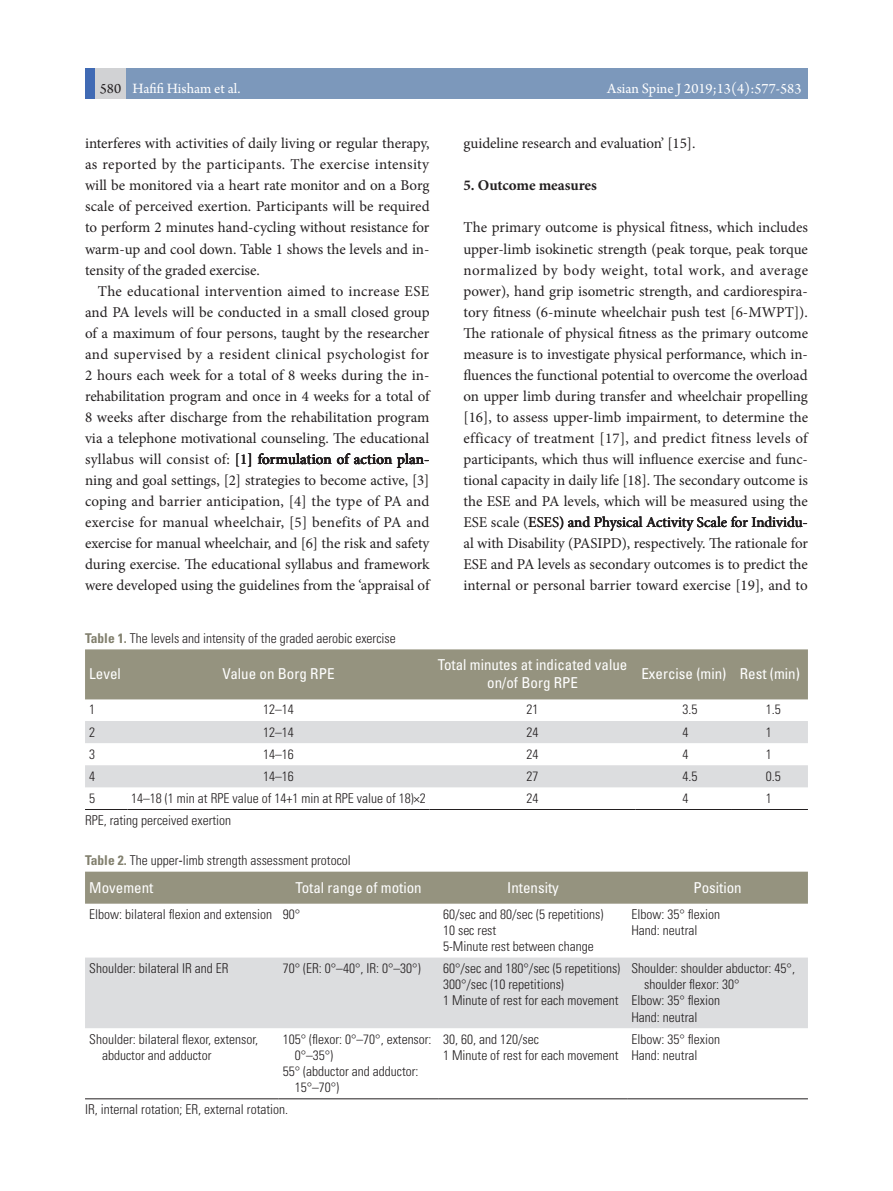
<style>
.page{position:relative;width:893px;height:1191px;background:#fff}
.page>*{position:absolute;margin:0;border:0;box-sizing:border-box;transform-origin:0 0}
.본문_내용{font:15px/21px "Minion Pro";letter-spacing:-.005em;color:#231f20;text-align:justify}
.본문_내용_첫문단{font:15px/21px "Minion Pro";letter-spacing:.005em;color:#231f20;text-align:justify}
.표_머리행{font:condensed 15px/18px "Univers LT Std";color:#fff;text-align:center}
.t1{font:15px "Arno Pro";color:#fff}
.본문_중제목{font:700 15px "Minion Pro";letter-spacing:-.005em;color:#231f20}
.표_본문{font:300 condensed 13.5px/16.2px "Univers LT Std";color:#231f20}
.표_그림설명{font:300 condensed 13.5px "Univers LT Std";color:#231f20}
.표_왼쪽행{font:300 condensed 13.5px/16.2px "Univers LT Std";color:#231f20}
.s1{color:#231f20}
.s2{font-weight:700;color:#82806e}
.s3{font-weight:400}
</style>
<div class="page">
<div style="left:85px;top:68px;width:58px;height:31px;background:#d1d2d4"></div>
<div style="left:126px;top:68px;width:682px;height:31px;background:#7c98bb"></div>
<div style="left:85px;top:68px;width:10px;height:31px;background:#406ab4"></div>
<div style="left:85px;top:649px;width:723px;height:50px;background:#95937f"></div>
<svg style="left:85px;top:721px;width:723px;height:66px;fill:#dcdddf"></svg>
<hr style="left:85px;top:809px;width:43px;height:1px;background:#231f20">
<hr style="left:128px;top:809px;width:301px;height:1px;background:#231f20">
<hr style="left:429px;top:809px;width:207px;height:1px;background:#231f20">
<hr style="left:636px;top:809px;width:96px;height:1px;background:#231f20">
<hr style="left:732px;top:809px;width:76px;height:1px;background:#231f20">
<div style="left:85px;top:871px;width:723px;height:32px;background:#95937f"></div>
<div style="left:85px;top:957px;width:723px;height:71px;background:#dcdddf"></div>
<hr style="left:85px;top:1098px;width:194px;height:1px;background:#231f20">
<hr style="left:279px;top:1098px;width:160px;height:1px;background:#231f20">
<hr style="left:439px;top:1098px;width:188px;height:1px;background:#231f20">
<hr style="left:627px;top:1098px;width:181px;height:1px;background:#231f20">
<p class="t1" style="left:100px;top:80px;width:142px"><span class="s1">580</span> Hafifi Hisham et al.</p>
<p class="t1" style="left:607px;top:80px;width:196px">Asian Spine J 2019;13(4):577-583</p>
<p class="본문_내용" style="left:85px;top:133px;width:346px">interferes with activities of daily living or regular therapy, as reported by the participants. The exercise intensity will be monitored via a heart rate monitor and on a Borg scale of perceived exertion. Participants will be required to perform 2 minutes hand-cycling without resistance for warm-up and cool down. Table 1 shows the levels and in&shy;tensity of the graded exercise.</p>
<p class="본문_내용" style="left:85px;top:280px;width:346px;text-indent:13px">The educational intervention aimed to increase ESE and PA levels will be conducted in a small closed group of a maximum of four persons, taught by the researcher and supervised by a resident clinical psychologist for 2 hours each week for a total of 8 weeks during the in&shy;rehabilitation program and once in 4 weeks for a total of 8 weeks after discharge from the rehabilitation program via a telephone motivational counseling. The educational syllabus will consist of: [1] formulation of action plan&shy;ning and goal settings, [2] strategies to become active, [3] coping and barrier anticipation, [4] the type of PA and exercise for manual wheelchair, [5] benefits of PA and exercise for manual wheelchair, and [6] the risk and safety during exercise. The educational syllabus and framework were developed using the guidelines from the ‘appraisal of</p>
<p class="본문_내용" style="left:463px;top:133px;width:233px">guideline research and evaluation’ [15].</p>
<p class="본문_중제목" style="left:463px;top:175px;width:135px">5. Outcome measures</p>
<p class="본문_내용_첫문단" style="left:463px;top:217px;width:346px">The primary outcome is physical fitness, which includes upper-limb isokinetic strength (peak torque, peak torque normalized by body weight, total work, and average power), hand grip isometric strength, and cardiorespira&shy;tory fitness (6-minute wheelchair push test [6-MWPT]).<br>The rationale of physical fitness as the primary outcome measure is to investigate physical performance, which in&shy;fluences the functional potential to overcome the overload on upper limb during transfer and wheelchair propelling [16], to assess upper-limb impairment, to determine the efficacy of treatment [17], and predict fitness levels of participants, which thus will influence exercise and func&shy;tional capacity in daily life [18]. The secondary outcome is the ESE and PA levels, which will be measured using the ESE scale (ESES) and Physical Activity Scale for Individu&shy;al with Disability (PASIPD), respectively. The rationale for ESE and PA levels as secondary outcomes is to predict the internal or personal barrier toward exercise [19], and to</p>
<p class="표_그림설명" style="left:85px;top:630px;width:312px"><span class="s2">Table 1.</span> The levels and intensity of the graded aerobic exercise</p>
<p class="표_머리행" style="left:89px;top:665px;width:33px">Level</p>
<p class="표_머리행" style="left:223px;top:665px;width:113px">Value on Borg RPE</p>
<p class="표_머리행" style="left:438px;top:656px;width:191px">Total minutes at indicated value on/of Borg RPE</p>
<p class="표_머리행" style="left:641px;top:665px;width:86px">Exercise (min)</p>
<p class="표_머리행" style="left:740px;top:665px;width:61px">Rest (min)</p>
<p class="표_왼쪽행" style="left:89px;top:701px;width:7px">1</p>
<p class="표_본문" style="left:263px;top:701px;width:32px">12–14</p>
<p class="표_본문" style="left:527px;top:701px;width:13px">21</p>
<p class="표_본문" style="left:682px;top:701px;width:16px">3.5</p>
<p class="표_본문" style="left:766px;top:701px;width:16px">1.5</p>
<p class="표_왼쪽행" style="left:89px;top:723px;width:7px">2</p>
<p class="표_본문" style="left:263px;top:723px;width:32px">12–14</p>
<p class="표_본문" style="left:527px;top:723px;width:13px">24</p>
<p class="표_본문" style="left:682px;top:723px;width:7px">4</p>
<p class="표_본문" style="left:766px;top:723px;width:7px">1</p>
<p class="표_왼쪽행" style="left:89px;top:746px;width:7px">3</p>
<p class="표_본문" style="left:263px;top:746px;width:32px">14–16</p>
<p class="표_본문" style="left:527px;top:746px;width:13px">24</p>
<p class="표_본문" style="left:682px;top:746px;width:7px">4</p>
<p class="표_본문" style="left:766px;top:746px;width:7px">1</p>
<p class="표_왼쪽행" style="left:89px;top:768px;width:7px">4</p>
<p class="표_본문" style="left:263px;top:768px;width:32px">14–16</p>
<p class="표_본문" style="left:527px;top:768px;width:13px">27</p>
<p class="표_본문" style="left:682px;top:768px;width:16px">4.5</p>
<p class="표_본문" style="left:766px;top:768px;width:16px">0.5</p>
<p class="표_왼쪽행" style="left:89px;top:790px;width:7px">5</p>
<p class="표_본문" style="left:131px;top:790px;width:296px">14–18 (1 min at RPE value of 14+1 min at RPE value of 18)×2</p>
<p class="표_본문" style="left:527px;top:790px;width:13px">24</p>
<p class="표_본문" style="left:682px;top:790px;width:7px">4</p>
<p class="표_본문" style="left:766px;top:790px;width:7px">1</p>
<p class="표_그림설명" style="left:85px;top:812px;width:148px">RPE, rating perceived exertion</p>
<p class="표_그림설명" style="left:85px;top:852px;width:267px"><span class="s2">Table 2.</span> The upper<span class="s3">-</span>limb strength assessment protocol</p>
<p class="표_머리행" style="left:89px;top:878px;width:66px">Movement</p>
<p class="표_머리행" style="left:296px;top:878px;width:128px">Total range of motion</p>
<p class="표_머리행" style="left:507px;top:878px;width:53px">Intensity</p>
<p class="표_머리행" style="left:693px;top:878px;width:50px">Position</p>
<p class="표_왼쪽행" style="left:89px;top:905px;width:184px">Elbow: bilateral flexion and extension</p>
<p class="표_본문" style="left:283px;top:905px;width:19px">90°</p>
<p class="표_본문" style="left:443px;top:905px;width:162px">60/sec and 80/sec (5 repetitions)</p>
<p class="표_본문" style="left:443px;top:922px;width:55px">10 sec rest</p>
<p class="표_본문" style="left:443px;top:938px;width:152px">5-Minute rest between change</p>
<p class="표_본문" style="left:631px;top:905px;width:90px">Elbow: 35° flexion</p>
<p class="표_본문" style="left:631px;top:922px;width:67px">Hand: neutral</p>
<p class="표_왼쪽행" style="left:89px;top:960px;width:141px">Shoulder: bilateral IR and ER</p>
<p class="표_본문" style="left:283px;top:960px;width:139px">70° (ER: 0°–40°, IR: 0°–30°)</p>
<p class="표_본문" style="left:443px;top:960px;width:179px">60°/sec and 180°/sec (5 repetitions)</p>
<p class="표_본문" style="left:443px;top:976px;width:122px">300°/sec (10 repetitions)</p>
<p class="표_본문" style="left:443px;top:992px;width:177px">1 Minute of rest for each movement</p>
<p class="표_왼쪽행" style="left:102px;top:1030px;width:158px;text-indent:-13px">Shoulder: bilateral flexor, extensor, abductor and adductor</p>
<p class="표_본문" style="left:295px;top:1030px;width:138px;text-indent:-12px">105° (flexor: 0°–70°, extensor:<br>0°–35°)</p>
<p class="표_본문" style="left:295px;top:1063px;width:125px;text-indent:-12px">55° (abductor and adductor:<br>15°–70°)</p>
<p class="표_그림설명" style="left:85px;top:1101px;width:205px">IR, internal rotation; ER, external rotation.</p>
<p class="표_본문" style="left:443px;top:1030px;width:97px">30, 60, and 120/sec</p>
<p class="표_본문" style="left:443px;top:1047px;width:177px">1 Minute of rest for each movement</p>
<p class="표_본문" style="left:644px;top:960px;width:152px;text-indent:-13px">Shoulder: shoulder abductor: 45°, shoulder flexor: 30°</p>
<p class="표_본문" style="left:631px;top:992px;width:90px">Elbow: 35° flexion</p>
<p class="표_본문" style="left:631px;top:1008px;width:67px">Hand: neutral</p>
<p class="표_본문" style="left:631px;top:1030px;width:90px">Elbow: 35° flexion</p>
<p class="표_본문" style="left:631px;top:1047px;width:67px">Hand: neutral</p>
</div>
